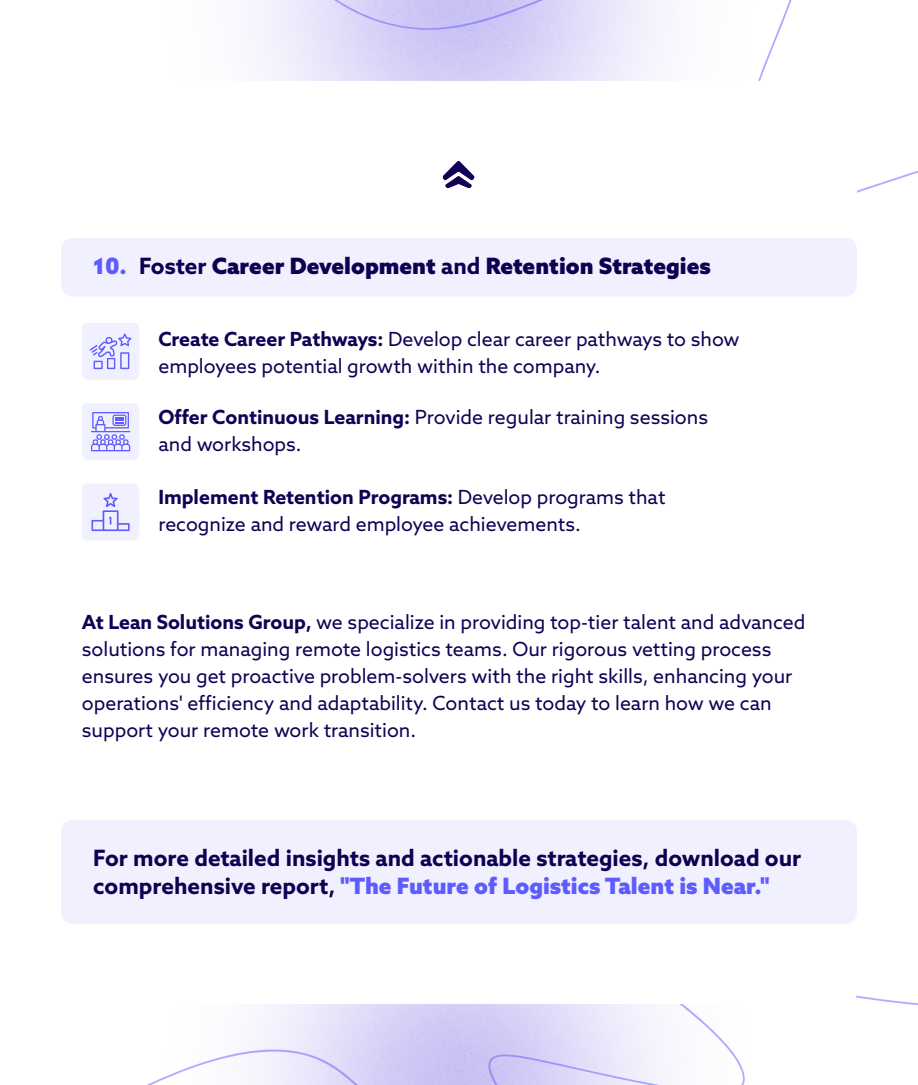
<style>
.page{position:relative;width:918px;height:1085px;background:#fff}
.page>*{position:absolute;margin:0;border:0;box-sizing:border-box;transform-origin:0 0}
.t1{font:700 22.5px/27px "Azo Sans";color:#100050}
.t2{font:900 22.5px "Azo Sans";color:#100050}
.t3{font:19.5px/27px "Azo Sans";color:#130054}
.s1{color:#5f5bff}
.s2{font-weight:700}
.s3{font-weight:900;color:#5e5bff}
</style>
<div class="page">
<svg style="left:147px;top:995px;width:771px;height:90px"></svg>
<svg style="left:271px;top:0;width:515px;height:81px"></svg>
<div style="left:61px;top:81px;width:796px;height:923px;background:#fff;border-radius:12px"></div>
<div style="left:82px;top:323px;width:57px;height:57px;background:#f0f0ff;border-radius:5px"></div>
<div style="left:82px;top:403px;width:57px;height:57px;background:#f0f0ff;border-radius:5px"></div>
<div style="left:82px;top:483px;width:57px;height:57px;background:#f0f0ff;border-radius:5px"></div>
<div style="left:61px;top:238px;width:796px;height:58px;background:#f0f0ff;border-radius:12px"></div>
<svg style="left:90px;top:333px;width:42px;height:36px"></svg>
<svg style="left:92px;top:493px;width:38px;height:38px"></svg>
<svg style="left:91px;top:412px;width:39px;height:39px"></svg>
<div style="left:61px;top:820px;width:796px;height:104px;background:#f0f0ff;border-radius:12px"></div>
<svg style="left:443px;top:161px;width:31px;height:27px"></svg>
<p class="t2" style="left:93px;top:251px;width:619px"><span class="s1">10.</span> <span class="s2">Foster</span> Career Development <span class="s2">and</span> Retention Strategies</p>
<p class="t3" style="left:158px;top:326px;width:583px"><span class="s2">Create Career Pathways:</span> Develop clear career pathways to show employees potential growth within the company.</p>
<p class="t3" style="left:158px;top:403px;width:551px"><span class="s2">Offer Continuous Learning:</span> Provide regular training sessions and workshops.</p>
<p class="t3" style="left:158px;top:484px;width:509px"><span class="s2">Implement Retention Programs:</span> Develop programs that recognize and reward employee achievements.</p>
<p class="t3" style="left:82px;top:609px;width:725px"><span class="s2">At Lean Solutions Group,</span> we specialize in providing top-tier talent and advanced solutions for managing remote logistics teams. Our rigorous vetting process ensures you get proactive problem-solvers with the right skills, enhancing your operations' efficiency and adaptability. Contact us today to learn how we can support your remote work transition.</p>
<p class="t1" style="left:93px;top:844px;width:710px">For more detailed insights and actionable strategies, download our comprehensive report, <span class="s3">"The Future of Logistics Talent is Near."</span></p>
</div>
